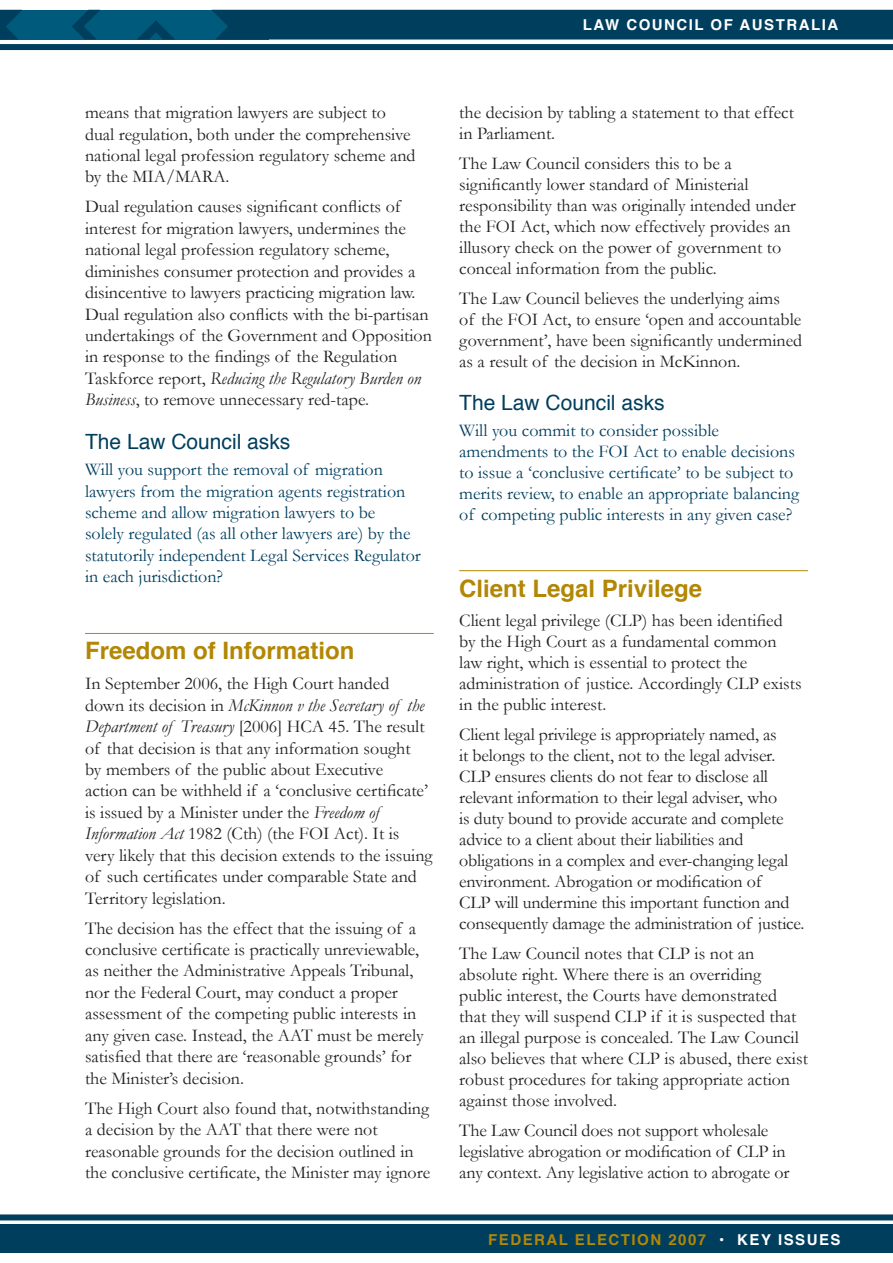
<style>
.page{position:relative;width:893px;height:1263px;background:#fff}
.page>*{position:absolute;margin:0;border:0;box-sizing:border-box;transform-origin:0 0}
.t1{font:700 24px "Helvetica";color:#b28705}
.t2{font:21px "Helvetica";color:#003e5e}
.t3{font:18px/21.5px "Garamond";color:#231f20}
.t4{font:18px/21.5px "Garamond";color:#003e5e}
.t5{font:700 15px "Helvetica";letter-spacing:.1em;color:#b28705}
.t6{font:700 15px "Helvetica";letter-spacing:.1em;color:#fff}
.s1{font-style:italic}
.s2{color:#fff}
</style>
<div class="page">
<svg style="left:0;top:10px;width:893px;height:30px;background:#024565"></svg>
<div style="left:0;top:44px;width:893px;height:6px;background:#003e5e"></div>
<div style="left:0;top:1224px;width:893px;height:28px;background:#003e5e"></div>
<div style="left:0;top:1214px;width:893px;height:6px;background:#003e5e"></div>
<hr style="left:85px;top:633px;width:349px;height:1px;background:#b28705">
<hr style="left:459px;top:570px;width:349px;height:1px;background:#b28705">
<p class="t6" style="left:583px;top:12px;width:257px">LAW COUNCIL OF AUSTRALIA</p>
<p class="t3" style="left:85px;top:101px;width:332px">means that migration lawyers are subject to dual regulation, both under the comprehensive national legal profession regulatory scheme and by the MIA/MARA.</p>
<p class="t3" style="left:85px;top:195px;width:348px">Dual regulation causes significant conflicts of interest for migration lawyers, undermines the national legal profession regulatory scheme, diminishes consumer protection and provides a disincentive to lawyers practicing migration law.<br>Dual regulation also conflicts with the bi-partisan undertakings of the Government and Opposition in response to the findings of the Regulation Taskforce report, <span class="s1">Reducing the Regulatory Burden on Business</span>, to remove unnecessary red-tape.</p>
<p class="t2" style="left:85px;top:424px;width:207px">The Law Council asks</p>
<p class="t4" style="left:85px;top:458px;width:337px">Will you support the removal of migration lawyers from the migration agents registration scheme and allow migration lawyers to be<br>solely regulated (as all other lawyers are) by the statutorily independent Legal Services Regulator in each jurisdiction?</p>
<h1 class="t1" style="left:85px;top:629px;width:271px">Freedom of Information</h1>
<p class="t3" style="left:85px;top:672px;width:349px">In September 2006, the High Court handed down its decision in <span class="s1">McKinnon v the Secretary of the Department of Treasury</span> [2006] HCA 45. The result of that decision is that any information sought<br>by members of the public about Executive<br>action can be withheld if a ‘conclusive certificate’ is issued by a Minister under the <span class="s1">Freedom of Information Act</span> 1982 (Cth) (the FOI Act). It is very likely that this decision extends to the issuing of such certificates under comparable State and Territory legislation.</p>
<p class="t3" style="left:85px;top:917px;width:340px">The decision has the effect that the issuing of a conclusive certificate is practically unreviewable, as neither the Administrative Appeals Tribunal, nor the Federal Court, may conduct a proper assessment of the competing public interests in any given case. Instead, the AAT must be merely satisfied that there are ‘reasonable grounds’ for the Minister’s decision.</p>
<p class="t3" style="left:85px;top:1097px;width:347px">The High Court also found that, notwithstanding a decision by the AAT that there were not reasonable grounds for the decision outlined in the conclusive certificate, the Minister may ignore</p>
<p class="t3" style="left:459px;top:101px;width:336px;line-height:21px">the decision by tabling a statement to that effect in Parliament.</p>
<p class="t3" style="left:459px;top:152px;width:338px;line-height:21px">The Law Council considers this to be a significantly lower standard of Ministerial responsibility than was originally intended under the FOI Act, which now effectively provides an illusory check on the power of government to conceal information from the public.</p>
<p class="t3" style="left:459px;top:287px;width:345px;line-height:21px">The Law Council believes the underlying aims<br>of the FOI Act, to ensure ‘open and accountable government’, have been significantly undermined as a result of the decision in McKinnon.</p>
<p class="t2" style="left:459px;top:385px;width:207px">The Law Council asks</p>
<p class="t4" style="left:459px;top:419px;width:341px;line-height:21px">Will you commit to consider possible amendments to the FOI Act to enable decisions to issue a ‘conclusive certificate’ to be subject to merits review, to enable an appropriate balancing of competing public interests in any given case?</p>
<h1 class="t1" style="left:459px;top:566px;width:244px">Client Legal Privilege</h1>
<p class="t3" style="left:459px;top:609px;width:344px;line-height:21px">Client legal privilege (CLP) has been identified by the High Court as a fundamental common law right, which is essential to protect the administration of justice. Accordingly CLP exists in the public interest.</p>
<p class="t3" style="left:459px;top:723px;width:347px;line-height:21px">Client legal privilege is appropriately named, as<br>it belongs to the client, not to the legal adviser.<br>CLP ensures clients do not fear to disclose all relevant information to their legal adviser, who<br>is duty bound to provide accurate and complete advice to a client about their liabilities and obligations in a complex and ever-changing legal environment. Abrogation or modification of<br>CLP will undermine this important function and consequently damage the administration of justice.</p>
<p class="t3" style="left:459px;top:942px;width:350px;line-height:21px">The Law Council notes that CLP is not an absolute right. Where there is an overriding public interest, the Courts have demonstrated that they will suspend CLP if it is suspected that an illegal purpose is concealed. The Law Council also believes that where CLP is abused, there exist robust procedures for taking appropriate action against those involved.</p>
<p class="t3" style="left:459px;top:1119px;width:332px;line-height:21px">The Law Council does not support wholesale legislative abrogation or modification of CLP in any context. Any legislative action to abrogate or</p>
<p class="t5" style="left:488px;top:1226px;width:354px">FEDERAL ELECTION 2007 <span class="s2">• KEY ISSUES</span></p>
</div>
